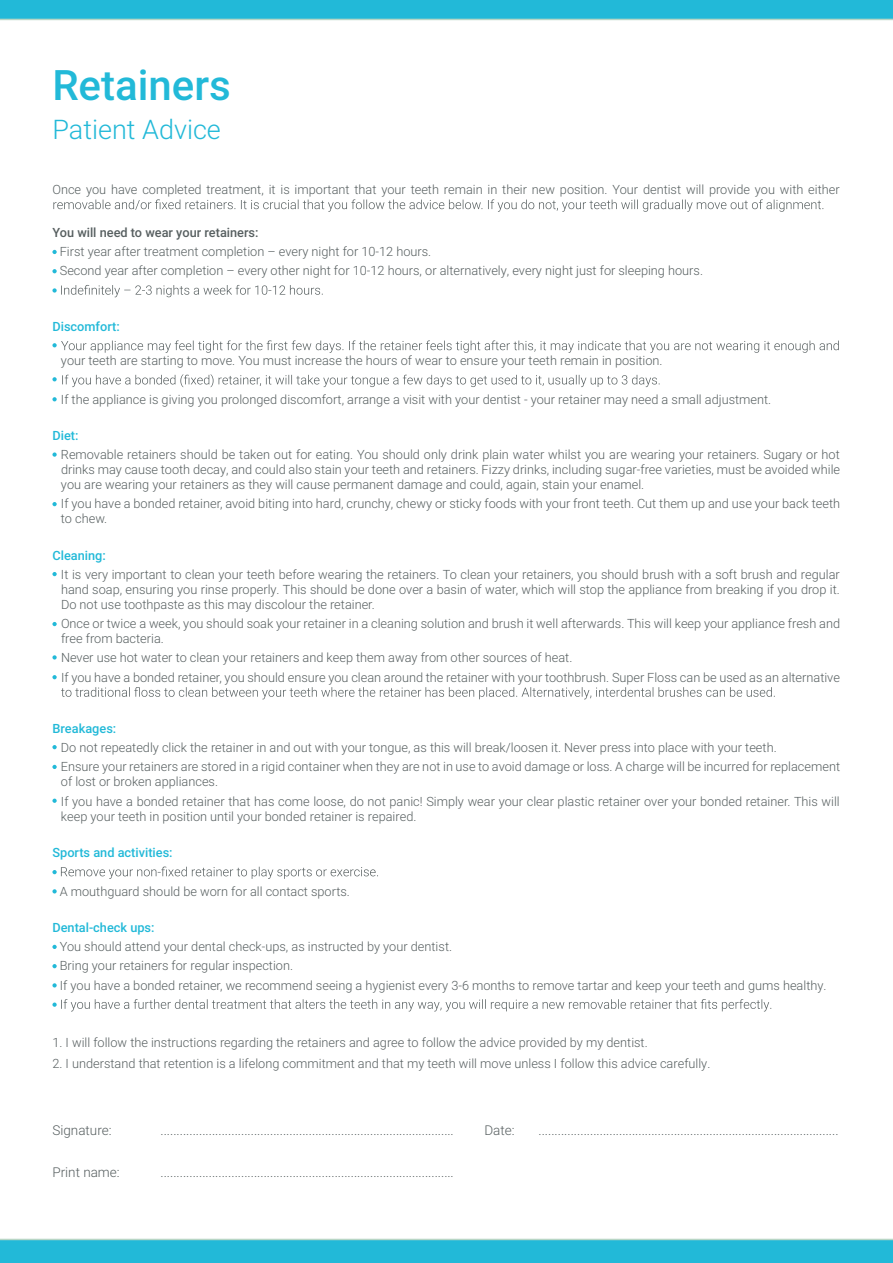
<style>
.page{position:relative;width:893px;height:1263px;background:#fff}
.page>*{position:absolute;margin:0;border:0;box-sizing:border-box;transform-origin:0 0}
.t1{font:500 42px "Roboto";color:#22b9d8}
.t2{font:300 27px "Roboto";color:#22b9d8}
.t3{font:300 13.5px "Roboto";color:#575f60}
.t4{font:300 12.75px/19.2px "Roboto";color:#575f60}
.t5{font:500 12.75px "Roboto";color:#22b9d8}
.t6{font:500 12.75px "Roboto";color:#575f60}
</style>
<div class="page">
<svg style="left:0;top:0;width:893px;height:20px;background:#2bbad6"></svg>
<svg style="left:53px;top:199px;width:770px;height:13px"></svg>
<svg style="left:52px;top:250px;width:5px;height:4px"></svg>
<svg style="left:52px;top:269px;width:5px;height:4px"></svg>
<svg style="left:52px;top:285px;width:271px;height:12px"></svg>
<svg style="left:61px;top:687px;width:714px;height:12px"></svg>
<svg style="left:52px;top:866px;width:326px;height:13px"></svg>
<svg style="left:52px;top:889px;width:5px;height:4px"></svg>
<svg style="left:52px;top:945px;width:5px;height:4px"></svg>
<svg style="left:52px;top:964px;width:5px;height:4px"></svg>
<svg style="left:52px;top:983px;width:5px;height:4px"></svg>
<svg style="left:52px;top:999px;width:719px;height:12px"></svg>
<svg style="left:0;top:1239px;width:893px;height:24px;background:#29bad6"></svg>
<svg style="left:52px;top:340px;width:787px;height:13px"></svg>
<svg style="left:52px;top:374px;width:608px;height:13px"></svg>
<svg style="left:52px;top:397px;width:5px;height:4px"></svg>
<svg style="left:52px;top:452px;width:5px;height:5px"></svg>
<svg style="left:52px;top:502px;width:5px;height:4px"></svg>
<svg style="left:52px;top:572px;width:5px;height:4px"></svg>
<svg style="left:52px;top:622px;width:5px;height:4px"></svg>
<svg style="left:52px;top:655px;width:5px;height:4px"></svg>
<svg style="left:52px;top:675px;width:5px;height:4px"></svg>
<svg style="left:52px;top:745px;width:5px;height:4px"></svg>
<svg style="left:52px;top:765px;width:5px;height:4px"></svg>
<svg style="left:52px;top:799px;width:5px;height:4px"></svg>
<h1 class="t1" style="left:52px;top:56px;width:180px">Retainers</h1>
<h2 class="t2" style="left:52px;top:111px;width:170px">Patient Advice</h2>
<p class="t4" style="left:52px;top:179px;width:789px">Once you have completed treatment, it is important that your teeth remain in their new position. Your dentist will provide you with either</p>
<p class="t6" style="left:52px;top:223px;width:208px">You will need to wear your retainers:</p>
<p class="t4" style="left:60px;top:241px;width:645px">First year after treatment completion – every night for 10-12 hours.<br>Second year after completion – every other night for 10-12 hours, or alternatively, every night just for sleeping hours.</p>
<p class="t5" style="left:52px;top:317px;width:69px">Discomfort:</p>
<p class="t4" style="left:61px;top:350px;width:603px">your teeth are starting to move. You must increase the hours of wear to ensure your teeth remain in position.</p>
<p class="t4" style="left:61px;top:389px;width:712px">If the appliance is giving you prolonged discomfort, arrange a visit with your dentist - your retainer may need a small adjustment.</p>
<p class="t5" style="left:52px;top:426px;width:28px">Diet:</p>
<p class="t4" style="left:61px;top:447px;width:781px;line-height:15px;text-align:justify">Removable retainers should be taken out for eating. You should only drink plain water whilst you are wearing your retainers. Sugary or hot drinks may cause tooth decay, and could also stain your teeth and retainers. Fizzy drinks, including sugar-free varieties, must be avoided while you are wearing your retainers as they will cause permanent damage and could, again, stain your enamel.</p>
<p class="t4" style="left:61px;top:496px;width:781px;line-height:15px">If you have a bonded retainer, avoid biting into hard, crunchy, chewy or sticky foods with your front teeth. Cut them up and use your back teeth to chew.</p>
<p class="t5" style="left:52px;top:546px;width:55px">Cleaning:</p>
<p class="t4" style="left:61px;top:566px;width:780px;line-height:15px;text-align:justify">It is very important to clean your teeth before wearing the retainers. To clean your retainers, you should brush with a soft brush and regular hand soap, ensuring you rinse properly. This should be done over a basin of water, which will stop the appliance from breaking if you drop it.<br>Do not use toothpaste as this may discolour the retainer.</p>
<p class="t4" style="left:61px;top:616px;width:781px;line-height:15px">Once or twice a week, you should soak your retainer in a cleaning solution and brush it well afterwards. This will keep your appliance fresh and free from bacteria.</p>
<p class="t4" style="left:61px;top:648px;width:780px">Never use hot water to clean your retainers and keep them away from other sources of heat.<br>If you have a bonded retainer, you should ensure you clean around the retainer with your toothbrush. Super Floss can be used as an alternative</p>
<p class="t5" style="left:52px;top:719px;width:65px">Breakages:</p>
<p class="t4" style="left:61px;top:738px;width:781px">Do not repeatedly click the retainer in and out with your tongue, as this will break/loosen it. Never press into place with your teeth.<br>Ensure your retainers are stored in a rigid container when they are not in use to avoid damage or loss. A charge will be incurred for replacement</p>
<p class="t4" style="left:61px;top:772px;width:780px">of lost or broken appliances.<br>If you have a bonded retainer that has come loose, do not panic! Simply wear your clear plastic retainer over your bonded retainer. This will</p>
<p class="t4" style="left:61px;top:806px;width:357px">keep your teeth in position until your bonded retainer is repaired.</p>
<p class="t5" style="left:52px;top:843px;width:122px">Sports and activities:</p>
<p class="t4" style="left:60px;top:881px;width:292px">A mouthguard should be worn for all contact sports.</p>
<p class="t5" style="left:52px;top:918px;width:104px">Dental-check ups:</p>
<p class="t4" style="left:60px;top:936px;width:768px">You should attend your dental check-ups, as instructed by your dentist.<br>Bring your retainers for regular inspection.<br>If you have a bonded retainer, we recommend seeing a hygienist every 3-6 months to remove tartar and keep your teeth and gums healthy.</p>
<p class="t4" style="left:52px;top:1033px;width:597px">1. I will follow the instructions regarding the retainers and agree to follow the advice provided by my dentist.</p>
<p class="t4" style="left:52px;top:1053px;width:659px">2. I understand that retention is a lifelong commitment and that my teeth will move unless I follow this advice carefully.</p>
<p class="t3" style="left:52px;top:1121px;width:61px">Signature:</p>
<p class="t3" style="left:160px;top:1121px;width:295px">...........................................................................................</p>
<p class="t3" style="left:484px;top:1121px;width:32px">Date:</p>
<p class="t3" style="left:538px;top:1121px;width:302px">.............................................................................................</p>
<p class="t3" style="left:52px;top:1162px;width:69px">Print name:</p>
<p class="t3" style="left:160px;top:1162px;width:295px">...........................................................................................</p>
</div>
